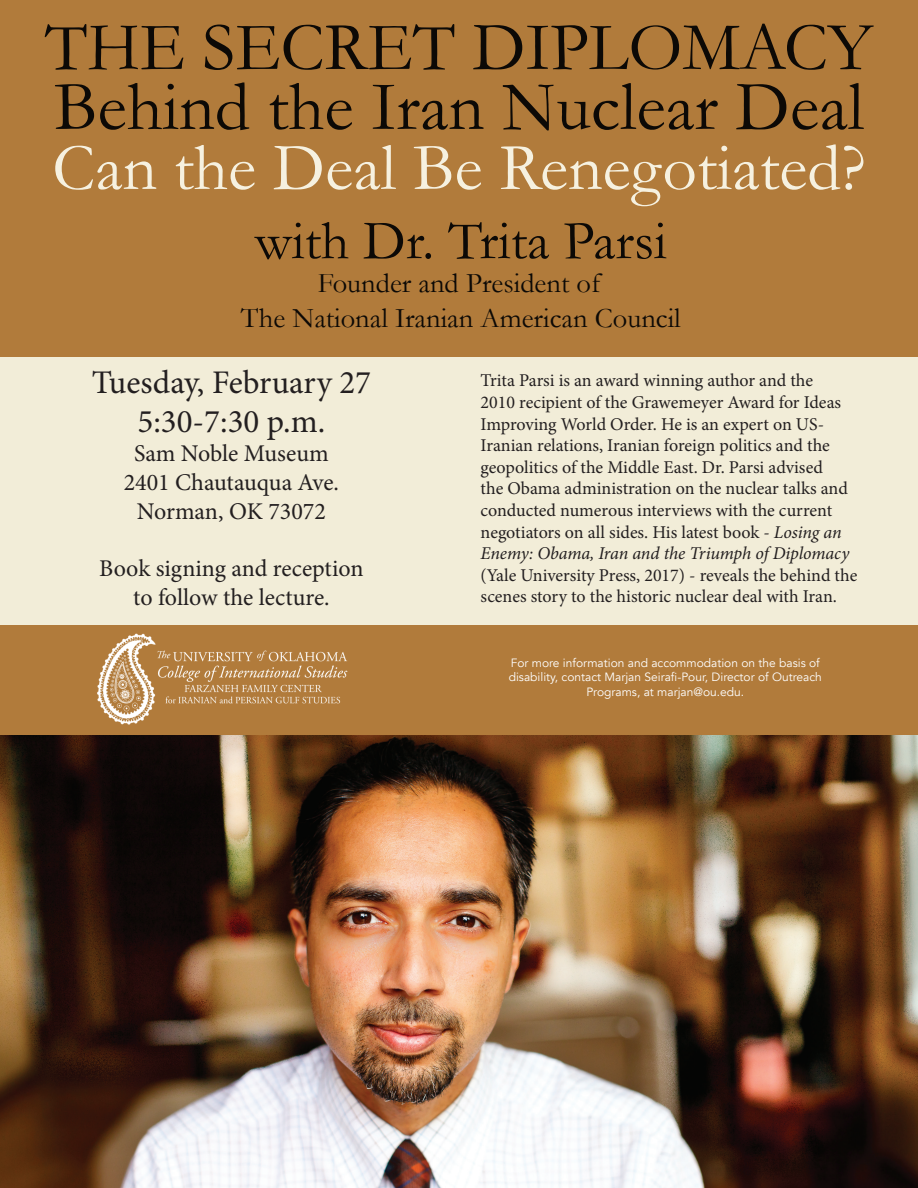
<style>
.page{position:relative;width:918px;height:1188px;background:#fff}
.page>*{position:absolute;margin:0;border:0;box-sizing:border-box;transform-origin:0 0}
.t1{font:70.5px "Garamond";color:#0c0906}
.t2{font:69px "Garamond";color:#0c0906}
.t3{font:67.5px "Garamond";color:#f6f1e0}
.t4{font:55.5px "Garamond";color:#0c0906}
.t5{font:33px/39.6px "Minion Pro";color:#231f20;text-align:center}
.t6{font:28.5px/34.2px "Garamond";color:#0c0906;text-align:center}
.t7{font:24px/28.8px "Minion Pro";color:#231f20;text-align:center}
.t8{font:18px/21.6px "Minion Pro";color:#231f20}
.t9{font:12px/14.4px "Avenir";color:#fff;text-align:center}
.s1{font-style:italic}
</style>
<div class="page">
<div style="left:0;top:0;width:918px;height:735px;background:#b17b3b"></div>
<div style="left:0;top:357px;width:918px;height:267px;background:#f2edd8"></div>
<img style="left:0;top:735px;width:918px;height:453px">
<img style="left:97px;top:633px;width:251px;height:92px">
<h2 class="t2" style="left:45px;top:6px;width:830px">THE SECRET DIPLOMACY</h2>
<h1 class="t1" style="left:54px;top:65px;width:811px">Behind the Iran Nuclear Deal</h1>
<h3 class="t3" style="left:52px;top:127px;width:815px">Can the Deal Be Renegotiated?</h3>
<h3 class="t4" style="left:255px;top:207px;width:413px">with Dr. Trita Parsi</h3>
<h3 class="t6" style="left:241px;top:266px;width:441px">Founder and President of<br>The National Iranian American Council</h3>
<h3 class="t5" style="left:92px;top:362px;width:281px">Tuesday, February 27<br>5:30-7:30 p.m.</h3>
<h3 class="t7" style="left:124px;top:439px;width:217px">Sam Noble Museum<br>2401 Chautauqua Ave.<br>Norman, OK 73072</h3>
<h3 class="t7" style="left:99px;top:554px;width:266px">Book signing and reception to follow the lecture.</h3>
<p class="t8" style="left:481px;top:370px;width:370px">Trita Parsi is an award winning author and the 2010 recipient of the Grawemeyer Award for Ideas Improving World Order. He is an expert on US-Iranian relations, Iranian foreign politics and the geopolitics of the Middle East. Dr. Parsi advised the Obama administration on the nuclear talks and conducted numerous interviews with the current negotiators on all sides. His latest book - <span class="s1">Losing an Enemy: Obama, Iran and the Triumph of Diplomacy</span></p>
<p class="t8" style="left:481px;top:564px;width:378px">(Yale University Press, 2017) - reveals the behind the scenes story to the historic nuclear deal with Iran.</p>
<p class="t9" style="left:509px;top:656px;width:315px">For more information and accommodation on the basis of disability, contact Marjan Seirafi-Pour, Director of Outreach<br>Programs, at marjan@ou.edu.</p>
</div>
